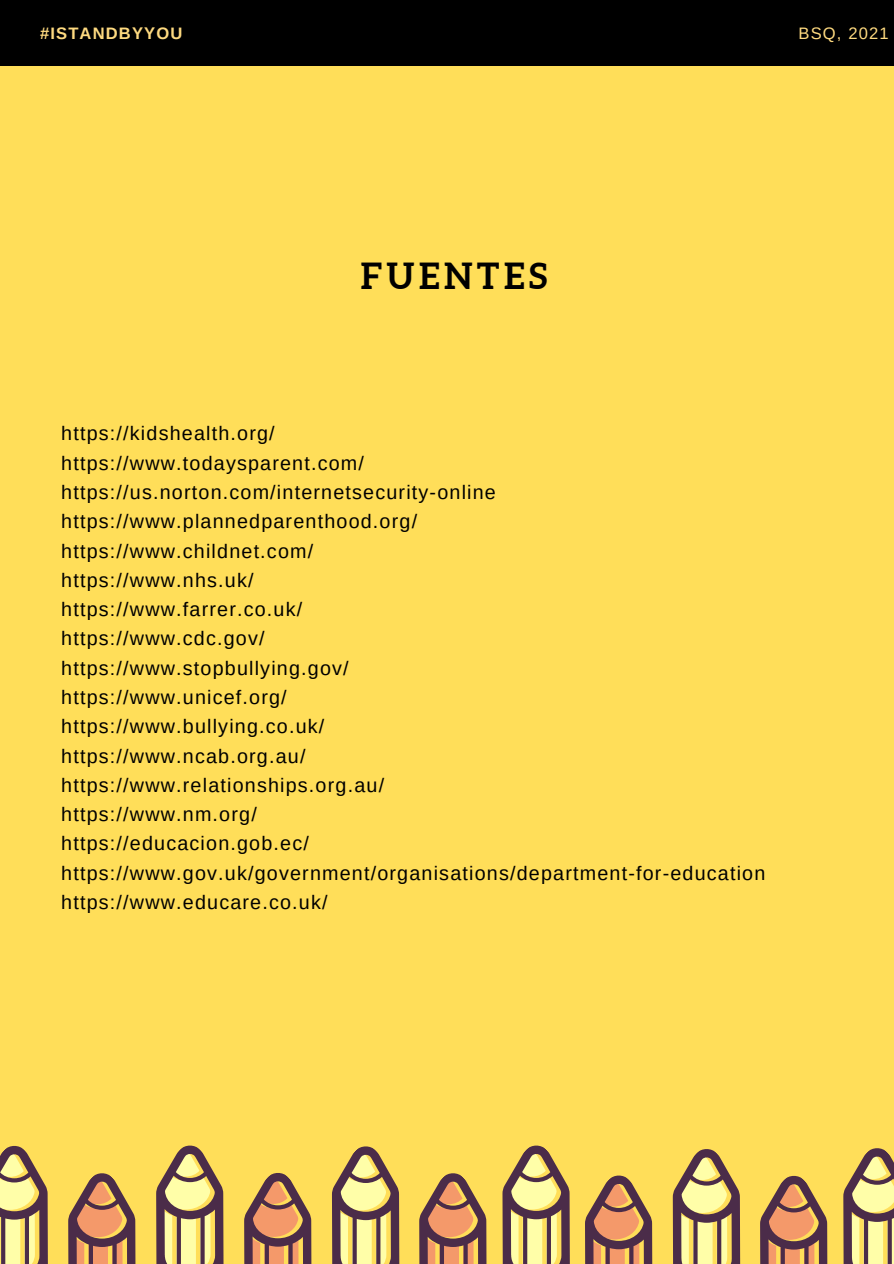
<style>
.page{position:relative;width:894px;height:1264px;background:#fff}
.page>*{position:absolute;margin:0;border:0;box-sizing:border-box;transform-origin:0 0}
.t1{font:700 36px "Aleo";letter-spacing:.12em;color:#000}
.t2{font:19.65px "Arimo";letter-spacing:.06em;color:#000}
.t3{font:700 16.5px "Arimo";letter-spacing:.07em;color:#feda80}
.t4{font:16.5px "Arimo";letter-spacing:.07em;color:#feda80}
</style>
<div class="page">
<div style="left:0;top:0;width:893px;height:1263px;background:#ffde59"></div>
<div style="left:0;top:0;width:893px;height:66px;background:#000"></div>
<svg style="left:0;top:1145px;width:893px;height:118px"></svg>
<p class="t3" style="left:40px;top:24px;width:144px">#ISTANDBYYOU</p>
<p class="t4" style="left:798px;top:24px;width:92px">BSQ, 2021</p>
<p class="t1" style="left:361px;top:255px;width:188px">FUENTES</p>
<p class="t2" style="left:61px;top:422px;width:215px">https://kidshealth.org/</p>
<p class="t2" style="left:61px;top:452px;width:304px">https://www.todaysparent.com/</p>
<p class="t2" style="left:61px;top:481px;width:436px">https://us.norton.com/internetsecurity-online</p>
<p class="t2" style="left:61px;top:510px;width:357px">https://www.plannedparenthood.org/</p>
<p class="t2" style="left:61px;top:539px;width:253px">https://www.childnet.com/</p>
<p class="t2" style="left:61px;top:569px;width:194px">https://www.nhs.uk/</p>
<p class="t2" style="left:61px;top:598px;width:242px">https://www.farrer.co.uk/</p>
<p class="t2" style="left:61px;top:627px;width:205px">https://www.cdc.gov/</p>
<p class="t2" style="left:61px;top:657px;width:289px">https://www.stopbullying.gov/</p>
<p class="t2" style="left:61px;top:686px;width:227px">https://www.unicef.org/</p>
<p class="t2" style="left:61px;top:715px;width:264px">https://www.bullying.co.uk/</p>
<p class="t2" style="left:61px;top:744px;width:246px">https://www.ncab.org.au/</p>
<p class="t2" style="left:61px;top:774px;width:324px">https://www.relationships.org.au/</p>
<p class="t2" style="left:61px;top:803px;width:197px">https://www.nm.org/</p>
<p class="t2" style="left:61px;top:832px;width:249px">https://educacion.gob.ec/</p>
<p class="t2" style="left:61px;top:862px;width:705px">https://www.gov.uk/government/organisations/department-for-education</p>
<p class="t2" style="left:61px;top:891px;width:268px">https://www.educare.co.uk/</p>
</div>
